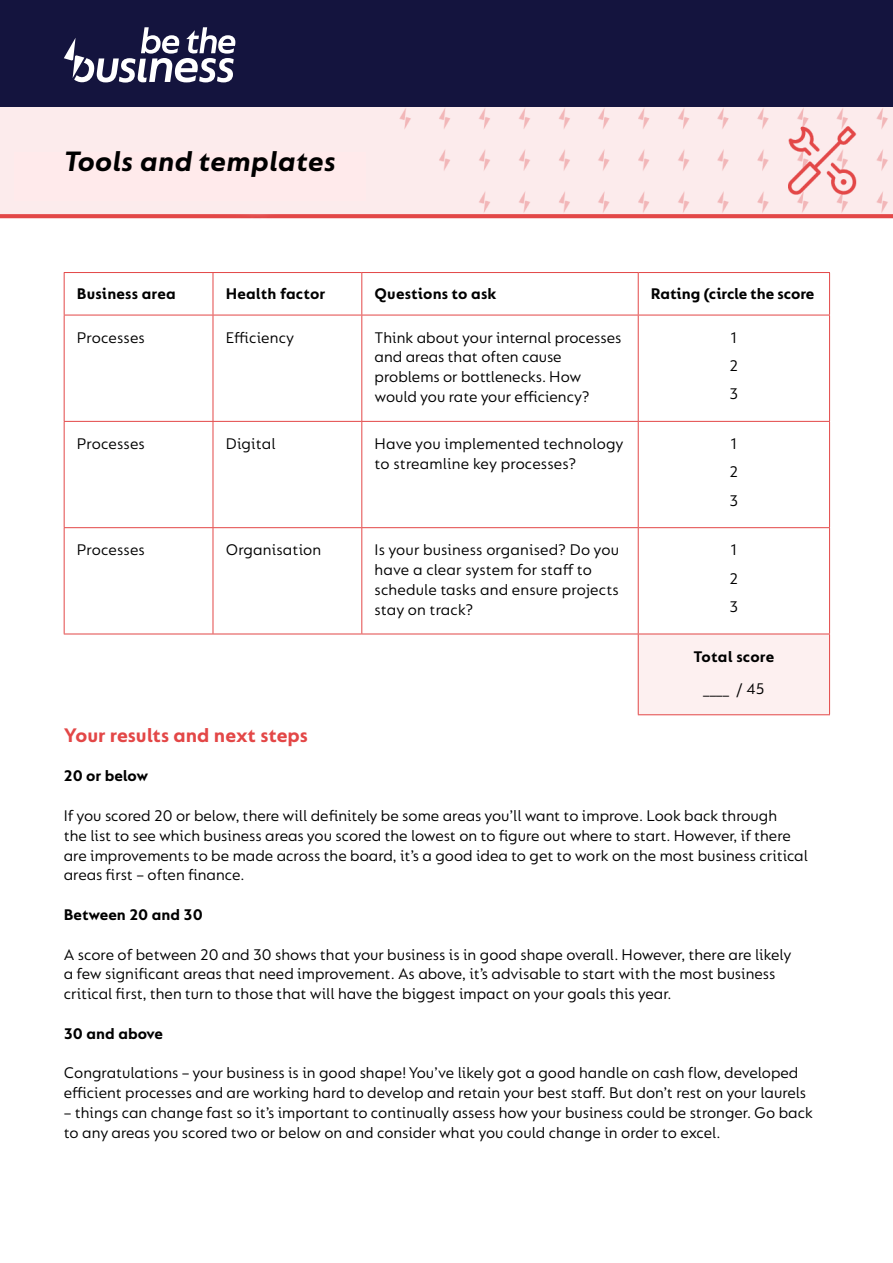
<style>
.page{position:relative;width:893px;height:1263px;background:#fff}
.page>*{position:absolute;margin:0;border:0;box-sizing:border-box;transform-origin:0 0}
.t1{font:italic 700 30px "FS Lucas";letter-spacing:.01em;color:#000}
.t2{font:700 21px "FS Lucas";color:#e34747}
.Body_Copy{font:16.5px/19.8px "FS Lucas";color:#000}
.Red_Sub_Header{font:700 16.5px "FS Lucas";color:#000}
.Body_Copy-2{font:700 16.5px "FS Lucas";letter-spacing:.01em;color:#000}
</style>
<div class="page">
<div style="left:638px;top:634px;width:192px;height:81px;background:#fdf0f0"></div>
<hr style="left:64px;top:272px;width:149px;height:1px;background:#e34747">
<hr style="left:64px;top:273px;width:1px;height:42px;background:#e34747">
<hr style="left:213px;top:272px;width:149px;height:1px;background:#e34747">
<hr style="left:213px;top:273px;width:1px;height:42px;background:#e34747">
<hr style="left:362px;top:272px;width:276px;height:1px;background:#e34747">
<hr style="left:361px;top:273px;width:1px;height:42px;background:#e34747">
<hr style="left:638px;top:272px;width:192px;height:1px;background:#e34747">
<hr style="left:638px;top:273px;width:1px;height:42px;background:#e34747">
<hr style="left:829px;top:273px;width:1px;height:42px;background:#e34747">
<hr style="left:64px;top:315px;width:149px;height:1px;background:#e34747">
<hr style="left:64px;top:315px;width:1px;height:106px;background:#e34747">
<hr style="left:213px;top:315px;width:149px;height:1px;background:#e34747">
<hr style="left:213px;top:315px;width:1px;height:106px;background:#e34747">
<hr style="left:362px;top:315px;width:276px;height:1px;background:#e34747">
<hr style="left:361px;top:315px;width:1px;height:106px;background:#e34747">
<hr style="left:638px;top:315px;width:192px;height:1px;background:#e34747">
<hr style="left:638px;top:315px;width:1px;height:106px;background:#e34747">
<hr style="left:829px;top:315px;width:1px;height:106px;background:#e34747">
<hr style="left:64px;top:421px;width:149px;height:1px;background:#e34747">
<hr style="left:64px;top:422px;width:1px;height:105px;background:#e34747">
<hr style="left:213px;top:421px;width:149px;height:1px;background:#e34747">
<hr style="left:213px;top:422px;width:1px;height:105px;background:#e34747">
<hr style="left:362px;top:421px;width:276px;height:1px;background:#e34747">
<hr style="left:361px;top:422px;width:1px;height:105px;background:#e34747">
<hr style="left:638px;top:421px;width:192px;height:1px;background:#e34747">
<hr style="left:638px;top:422px;width:1px;height:105px;background:#e34747">
<hr style="left:829px;top:422px;width:1px;height:105px;background:#e34747">
<hr style="left:64px;top:527px;width:149px;height:1px;background:#e34747">
<hr style="left:64px;top:528px;width:1px;height:106px;background:#e34747">
<hr style="left:213px;top:527px;width:149px;height:1px;background:#e34747">
<hr style="left:213px;top:528px;width:1px;height:106px;background:#e34747">
<hr style="left:362px;top:527px;width:276px;height:1px;background:#e34747">
<hr style="left:361px;top:528px;width:1px;height:106px;background:#e34747">
<hr style="left:638px;top:527px;width:192px;height:1px;background:#e34747">
<hr style="left:638px;top:528px;width:1px;height:106px;background:#e34747">
<hr style="left:829px;top:528px;width:1px;height:106px;background:#e34747">
<hr style="left:64px;top:634px;width:149px;height:1px;background:#e34747">
<hr style="left:213px;top:634px;width:149px;height:1px;background:#e34747">
<hr style="left:362px;top:634px;width:276px;height:1px;background:#e34747">
<hr style="left:638px;top:634px;width:192px;height:1px;background:#e34747">
<hr style="left:638px;top:634px;width:1px;height:80px;background:#e34747">
<hr style="left:829px;top:634px;width:1px;height:80px;background:#e34747">
<hr style="left:638px;top:714px;width:192px;height:1px;background:#e34747">
<div style="left:0;top:0;width:893px;height:108px;background:#14143e"></div>
<img style="left:0;top:108px;width:893px;height:111px">
<div style="left:14px;top:152px;width:352px;height:49px;background:#ffeaeb"></div>
<svg style="left:64px;top:27px;width:171px;height:56px"></svg>
<p class="t1" style="left:64px;top:144px;width:274px">Tools and templates</p>
<p class="Red_Sub_Header" style="left:77px;top:284px;width:100px">Business area</p>
<p class="Red_Sub_Header" style="left:226px;top:284px;width:101px">Health factor</p>
<p class="Red_Sub_Header" style="left:375px;top:284px;width:123px">Questions to ask</p>
<p class="Red_Sub_Header" style="left:651px;top:284px;width:165px">Rating (circle the score</p>
<p class="Body_Copy" style="left:77px;top:327px;width:69px">Processes</p>
<p class="Body_Copy" style="left:226px;top:327px;width:70px">Efficiency</p>
<p class="Body_Copy" style="left:375px;top:327px;width:248px">Think about your internal processes and areas that often cause problems or bottlenecks. How would you rate your efficiency?</p>
<p class="Body_Copy" style="left:730px;top:327px;width:8px">1</p>
<p class="Body_Copy" style="left:730px;top:355px;width:10px">2</p>
<p class="Body_Copy" style="left:729px;top:384px;width:10px">3</p>
<p class="Body_Copy" style="left:77px;top:433px;width:69px">Processes</p>
<p class="Body_Copy" style="left:226px;top:433px;width:51px">Digital</p>
<p class="Body_Copy" style="left:375px;top:433px;width:251px">Have you implemented technology to streamline key processes?</p>
<p class="Body_Copy" style="left:730px;top:433px;width:8px">1</p>
<p class="Body_Copy" style="left:730px;top:462px;width:10px">2</p>
<p class="Body_Copy" style="left:729px;top:490px;width:10px">3</p>
<p class="Body_Copy" style="left:77px;top:540px;width:69px">Processes</p>
<p class="Body_Copy" style="left:226px;top:540px;width:97px">Organisation</p>
<p class="Body_Copy" style="left:375px;top:540px;width:246px">Is your business organised? Do you have a clear system for staff to schedule tasks and ensure projects stay on track?</p>
<p class="Body_Copy" style="left:730px;top:540px;width:8px">1</p>
<p class="Body_Copy" style="left:730px;top:568px;width:10px">2</p>
<p class="Body_Copy" style="left:729px;top:596px;width:10px">3</p>
<p class="Body_Copy-2" style="left:694px;top:647px;width:82px">Total score</p>
<p class="Body_Copy" style="left:703px;top:679px;width:63px">____ / 45</p>
<p class="t2" style="left:64px;top:723px;width:246px">Your results and next steps</p>
<p class="Red_Sub_Header" style="left:64px;top:766px;width:86px">20 or below</p>
<p class="Body_Copy" style="left:64px;top:805px;width:746px">If you scored 20 or below, there will definitely be some areas you’ll want to improve. Look back through<br>the list to see which business areas you scored the lowest on to figure out where to start. However, if there are improvements to be made across the board, it’s a good idea to get to work on the most business critical areas first – often finance.</p>
<p class="Red_Sub_Header" style="left:64px;top:905px;width:141px">Between 20 and 30</p>
<p class="Body_Copy" style="left:64px;top:944px;width:729px">A score of between 20 and 30 shows that your business is in good shape overall. However, there are likely a few significant areas that need improvement. As above, it’s advisable to start with the most business critical first, then turn to those that will have the biggest impact on your goals this year.</p>
<p class="Red_Sub_Header" style="left:64px;top:1024px;width:101px">30 and above</p>
<p class="Body_Copy" style="left:64px;top:1063px;width:744px">Congratulations – your business is in good shape! You’ve likely got a good handle on cash flow, developed efficient processes and are working hard to develop and retain your best staff. But don’t rest on your laurels</p>
<p class="Body_Copy" style="left:64px;top:1102px;width:750px">– things can change fast so it’s important to continually assess how your business could be stronger. Go back to any areas you scored two or below on and consider what you could change in order to excel.</p>
</div>
